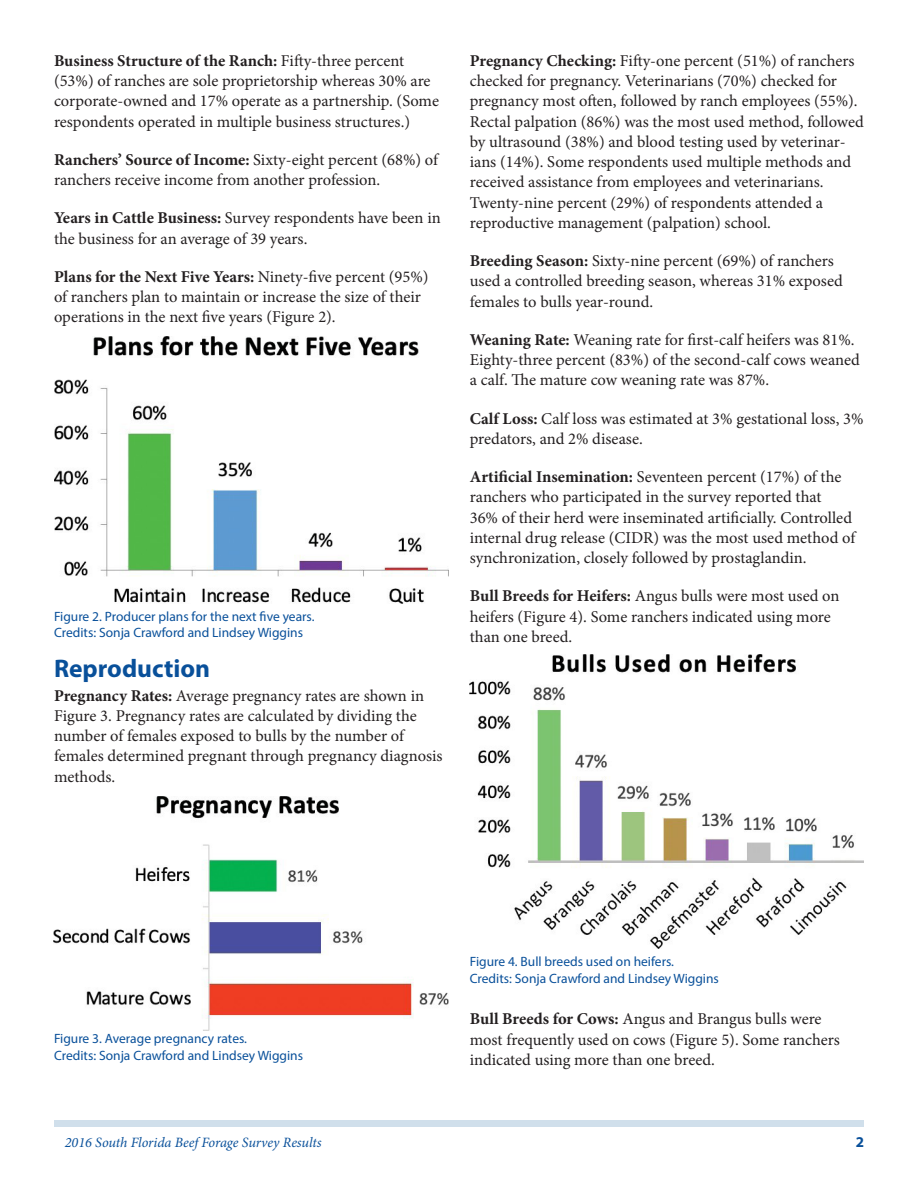
<style>
.page{position:relative;width:918px;height:1188px;background:#fff}
.page>*{position:absolute;margin:0;border:0;box-sizing:border-box;transform-origin:0 0}
.SectionHeading0{font:700 25.5px "Myriad Pro";color:#09509a}
.Paragraph{font:16.5px/20.2px "Minion Pro";letter-spacing:-.005em;color:#231f20}
.t1{font:700 15px "Myriad Pro";color:#09509a}
.RunningTitleItalics{font:italic 14.25px "Minion Pro";letter-spacing:-.005em;color:#09509a}
.t2{font:13.5px/16.5px "Myriad Pro";color:#09509a}
.s1{font-weight:700}
</style>
<div class="page">
<div style="left:54px;top:1120px;width:810px;height:7px;background:#d0dfeb"></div>
<img style="left:54px;top:337px;width:394px;height:267px">
<img style="left:54px;top:796px;width:394px;height:234px">
<img style="left:470px;top:655px;width:394px;height:294px">
<p class="Paragraph" style="left:54px;top:51px;width:387px"><span class="s1">Business Structure of the Ranch:</span> Fifty-three percent (53%) of ranches are sole proprietorship whereas 30% are corporate-owned and 17% operate as a partnership. (Some respondents operated in multiple business structures.)</p>
<p class="Paragraph" style="left:54px;top:150px;width:386px"><span class="s1">Ranchers’ Source of Income:</span> Sixty-eight percent (68%) of ranchers receive income from another profession.</p>
<p class="Paragraph" style="left:54px;top:208px;width:388px"><span class="s1">Years in Cattle Business:</span> Survey respondents have been in the business for an average of 39 years.</p>
<p class="Paragraph" style="left:54px;top:267px;width:376px"><span class="s1">Plans for the Next Five Years:</span> Ninety-five percent (95%) of ranchers plan to maintain or increase the size of their operations in the next five years (Figure 2).</p>
<p class="t2" style="left:54px;top:608px;width:262px">Figure 2. Producer plans for the next five years.<br>Credits: Sonja Crawford and Lindsey Wiggins</p>
<p class="SectionHeading0" style="left:54px;top:652px;width:158px">Reproduction</p>
<p class="Paragraph" style="left:54px;top:685px;width:390px"><span class="s1">Pregnancy Rates:</span> Average pregnancy rates are shown in Figure 3. Pregnancy rates are calculated by dividing the number of females exposed to bulls by the number of females determined pregnant through pregnancy diagnosis methods.</p>
<p class="Paragraph" style="left:470px;top:51px;width:396px"><span class="s1">Pregnancy Checking:</span> Fifty-one percent (51%) of ranchers checked for pregnancy. Veterinarians (70%) checked for pregnancy most often, followed by ranch employees (55%).<br>Rectal palpation (86%) was the most used method, followed by ultrasound (38%) and blood testing used by veterinar&shy;ians (14%). Some respondents used multiple methods and received assistance from employees and veterinarians.<br>Twenty-nine percent (29%) of respondents attended a reproductive management (palpation) school.</p>
<p class="Paragraph" style="left:470px;top:251px;width:375px"><span class="s1">Breeding Season:</span> Sixty-nine percent (69%) of ranchers used a controlled breeding season, whereas 31% exposed females to bulls year-round.</p>
<p class="Paragraph" style="left:470px;top:330px;width:392px"><span class="s1">Weaning Rate:</span> Weaning rate for first-calf heifers was 81%.<br>Eighty-three percent (83%) of the second-calf cows weaned a calf. The mature cow weaning rate was 87%.</p>
<p class="Paragraph" style="left:470px;top:408px;width:395px"><span class="s1">Calf Loss:</span> Calf loss was estimated at 3% gestational loss, 3% predators, and 2% disease.</p>
<p class="Paragraph" style="left:470px;top:467px;width:387px"><span class="s1">Artificial Insemination:</span> Seventeen percent (17%) of the ranchers who participated in the survey reported that<br>36% of their herd were inseminated artificially. Controlled internal drug release (CIDR) was the most used method of synchronization, closely followed by prostaglandin.</p>
<p class="Paragraph" style="left:470px;top:586px;width:371px"><span class="s1">Bull Breeds for Heifers:</span> Angus bulls were most used on heifers (Figure 4). Some ranchers indicated using more than one breed.</p>
<p class="t2" style="left:54px;top:1030px;width:251px">Figure 3. Average pregnancy rates.<br>Credits: Sonja Crawford and Lindsey Wiggins</p>
<p class="t2" style="left:470px;top:953px;width:251px">Figure 4. Bull breeds used on heifers.<br>Credits: Sonja Crawford and Lindsey Wiggins</p>
<p class="Paragraph" style="left:470px;top:1009px;width:372px"><span class="s1">Bull Breeds for Cows:</span> Angus and Brangus bulls were most frequently used on cows (Figure 5). Some ranchers indicated using more than one breed.</p>
<p class="RunningTitleItalics" style="left:65px;top:1133px;width:258px">2016 South Florida Beef Forage Survey Results</p>
<p class="t1" style="left:856px;top:1133px;width:10px">2</p>
</div>
